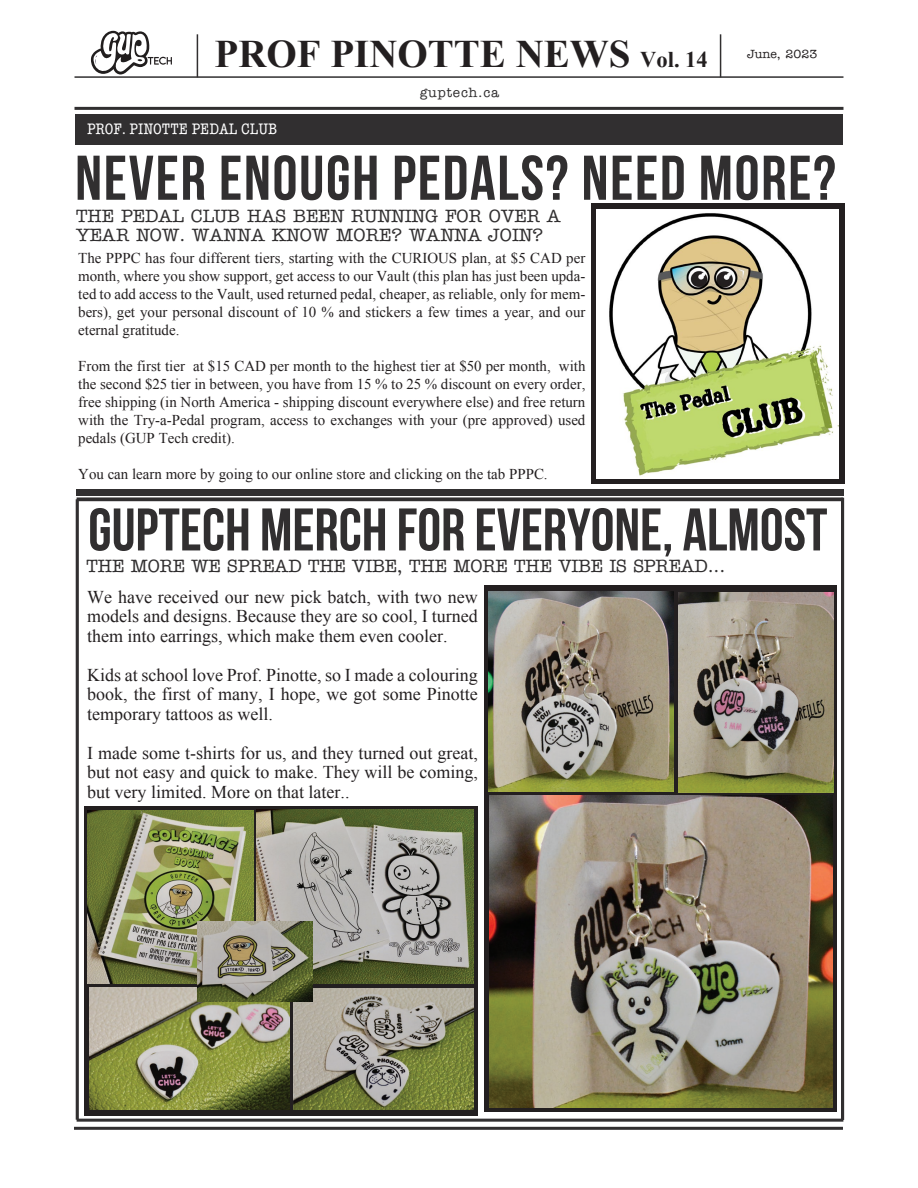
<style>
.page{position:relative;width:918px;height:1188px;background:#fff}
.page>*{position:absolute;margin:0;border:0;box-sizing:border-box;transform-origin:0 0}
.t1{font:700 63px "Bebas Neue";letter-spacing:.025em;color:#312f30}
.t2{font:700 60px "Bebas Neue";color:#312f30}
.t3{font:700 39px "Times New Roman";color:#231f20}
.t4{font:18px/19.5px "Times New Roman";color:#231f20;text-align:justify}
.t5{font:500 18px/19.5px "American Typewriter ITC Pro";color:#312f30}
.t6{font:condensed 15.3px "American Typewriter ITC Pro";color:#fff;scale:1.08 1}
.t7{font:15px/18px "Times New Roman";color:#231f20;text-align:justify}
.t8{font:500 13.5px "American Typewriter ITC Pro";letter-spacing:.06em;color:#312f30}
.t9{font:500 12px "American Typewriter ITC Pro";color:#231f20}
.s1{font-size:22.5px}
</style>
<div class="page">
<hr style="left:75px;top:76px;width:768px;height:2px;background:#312f30">
<hr style="left:720px;top:34px;width:1px;height:43px;background:#312f30">
<hr style="left:197px;top:34px;width:1px;height:43px;background:#312f30">
<hr style="left:75px;top:107px;width:768px;height:3px;background:#312f30">
<div style="left:75px;top:114px;width:768px;height:30px;background:#312f30"></div>
<div style="left:591px;top:204px;width:253px;height:280px;background:#231f20"></div>
<div style="left:484px;top:586px;width:353px;height:526px;background:#231f20"></div>
<div style="left:76px;top:489px;width:768px;height:6px;background:#312f30"></div>
<svg style="left:91px;top:31px;width:81px;height:43px"></svg>
<svg style="left:77px;top:497px;width:766px;height:4px;background:#484647"></svg>
<hr style="left:77px;top:1119px;width:766px;height:3px;background:#312f30">
<hr style="left:74px;top:1127px;width:769px;height:3px;background:#312f30">
<hr style="left:841px;top:498px;width:3px;height:622px;background:#312f30">
<hr style="left:76px;top:499px;width:3px;height:621px;background:#312f30">
<svg style="left:84px;top:807px;width:393px;height:309px;background:#2f2c27"></svg>
<img style="left:488px;top:592px;width:186px;height:199px">
<img style="left:88px;top:810px;width:166px;height:174px">
<img style="left:256px;top:810px;width:217px;height:174px">
<img style="left:293px;top:989px;width:181px;height:120px">
<img style="left:89px;top:988px;width:200px;height:122px">
<img style="left:489px;top:795px;width:343px;height:313px">
<img style="left:678px;top:593px;width:156px;height:199px">
<img style="left:197px;top:922px;width:116px;height:79px">
<img style="left:597px;top:209px;width:242px;height:270px">
<h3 class="t3" style="left:215px;top:27px;width:495px">PROF PINOTTE NEWS <span class="s1">Vol. 14</span></h3>
<p class="t9" style="left:747px;top:46px;width:71px">June, 2023</p>
<p class="t8" style="left:420px;top:84px;width:81px">guptech.ca</p>
<p class="t6" style="left:87px;top:121px;width:178px">PROF. PINOTTE PEDAL CLUB</p>
<h1 class="t1" style="left:75px;top:143px;width:762px">NEVER ENOUGH PEDALS? NEED MORE?</h1>
<p class="t5" style="left:76px;top:206px;width:486px">THE PEDAL CLUB HAS BEEN RUNNING FOR OVER A<br>YEAR NOW. WANNA KNOW MORE? WANNA JOIN?</p>
<p class="t7" style="left:78px;top:249px;width:509px">The PPPC has four different tiers, starting with the CURIOUS plan, at $5 CAD per month, where you show support, get access to our Vault (this plan has just been upda&shy;ted to add access to the Vault, used returned pedal, cheaper, as reliable, only for mem&shy;bers), get your personal discount of 10 % and stickers a few times a year, and our eternal gratitude.</p>
<p class="t7" style="left:78px;top:357px;width:509px">From the first tier at $15 CAD per month to the highest tier at $50 per month, with the second $25 tier in between, you have from 15 % to 25 % discount on every order, free shipping (in North America - shipping discount everywhere else) and free return with the Try-a-Pedal program, access to exchanges with your (pre approved) used pedals (GUP Tech credit).</p>
<p class="t7" style="left:78px;top:465px;width:471px">You can learn more by going to our online store and clicking on the tab PPPC.</p>
<h2 class="t2" style="left:88px;top:497px;width:741px">GUPTECH MERCH FOR EVERYONE, ALMOST</h2>
<p class="t4" style="left:87px;top:587px;width:392px">We have received our new pick batch, with two new models and designs. Because they are so cool, I turned them into earrings, which make them even cooler.</p>
<p class="t4" style="left:87px;top:665px;width:392px">Kids at school love Prof. Pinotte, so I made a colouring book, the first of many, I hope, we got some Pinotte temporary tattoos as well.</p>
<p class="t4" style="left:87px;top:743px;width:392px">I made some t-shirts for us, and they turned out great, but not easy and quick to make. They will be coming, but very limited. More on that later..</p>
<p class="t5" style="left:87px;top:556px;width:641px">THE MORE WE SPREAD THE VIBE, THE MORE THE VIBE IS SPREAD...</p>
</div>
